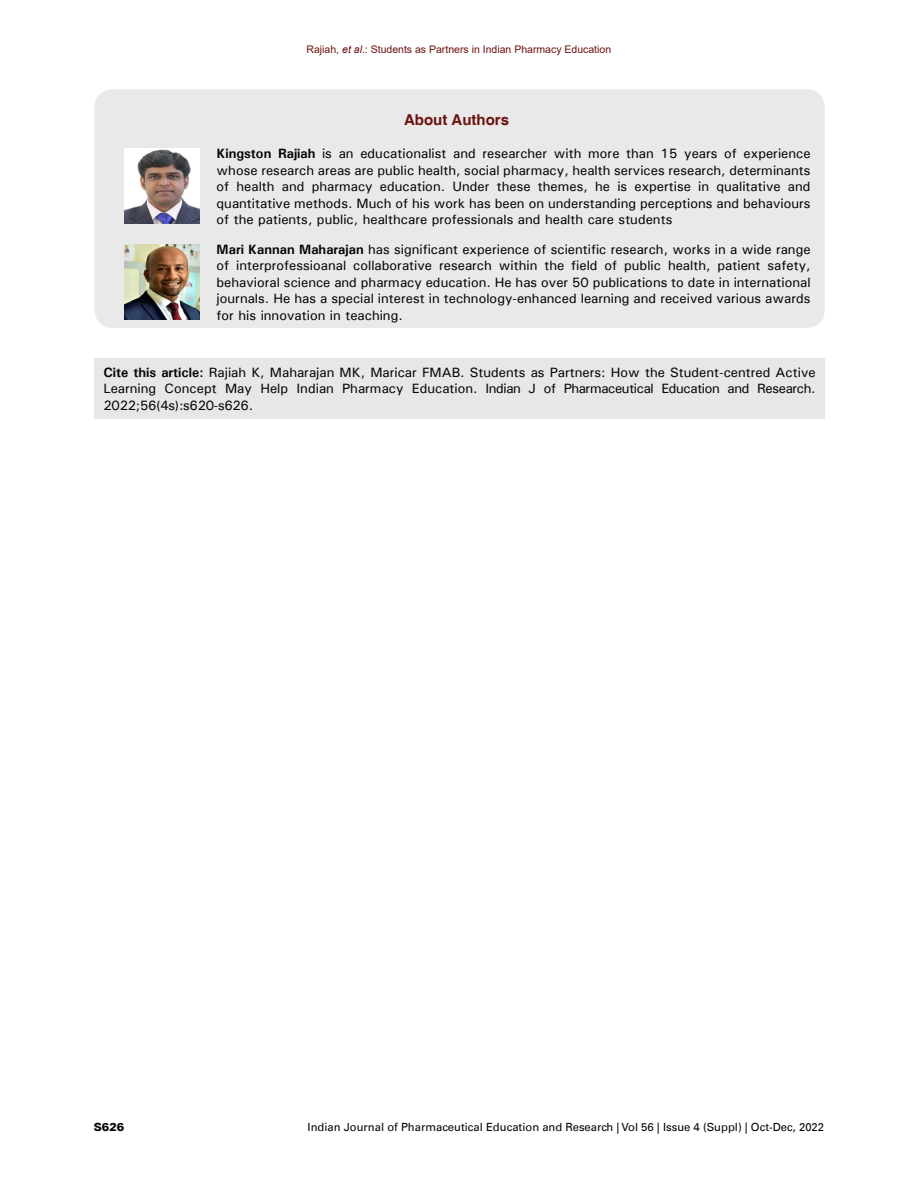
<style>
.page{position:relative;width:918px;height:1188px;background:#fff}
.page>*{position:absolute;margin:0;border:0;box-sizing:border-box;transform-origin:0 0}
.t1{font:700 15px "Helvetica";color:#6c120e}
.Abstract_text{font:500 13.5px/16.5px "Univers";color:#050406;text-align:justify}
.t2{font:11.25px "Univers LT";color:#050406}
.t3{font:900 11.25px "Univers LT";color:#050406}
.t4{font:10.5px "Arial";color:#6c120e}
.s1{font-style:italic}
.s2{font-weight:700}
</style>
<div class="page">
<div style="left:94px;top:358px;width:731px;height:60px;background:#e6e7e9"></div>
<div style="left:94px;top:89px;width:731px;height:239px;background:#e9e9e9;border-radius:18px"></div>
<img style="left:125px;top:149px;width:75px;height:75px">
<img style="left:125px;top:244px;width:75px;height:75px">
<p class="t4" style="left:307px;top:42px;width:306px">Rajiah, <span class="s1">et al</span>.: Students as Partners in Indian Pharmacy Education</p>
<h2 class="t1" style="left:404px;top:110px;width:106px">About Authors</h2>
<p class="Abstract_text" style="left:217px;top:145px;width:596px"><span class="s2">Kingston Rajiah</span> is an educationalist and researcher with more than 15 years of experience whose research areas are public health, social pharmacy, health services research, determinants of health and pharmacy education. Under these themes, he is expertise in qualitative and quantitative methods. Much of his work has been on understanding perceptions and behaviours of the patients, public, healthcare professionals and health care students</p>
<p class="Abstract_text" style="left:217px;top:241px;width:596px"><span class="s2">Mari Kannan Maharajan</span> has significant experience of scientific research, works in a wide range of interprofessioanal collaborative research within the field of public health, patient safety, behavioral science and pharmacy education. He has over 50 publications to date in international journals. He has a special interest in technology-enhanced learning and received various awards for his innovation in teaching.</p>
<p class="Abstract_text" style="left:104px;top:363px;width:714px"><span class="s2">Cite this article:</span> Rajiah K, Maharajan MK, Maricar FMAB. Students as Partners: How the Student-centred Active Learning Concept May Help Indian Pharmacy Education. Indian J of Pharmaceutical Education and Research.<br>2022;56(4s):s620-s626.</p>
<p class="t3" style="left:94px;top:1120px;width:32px">S626</p>
<p class="t2" style="left:308px;top:1120px;width:518px">Indian Journal of Pharmaceutical Education and Research | Vol 56 | Issue 4 (Suppl) | Oct-Dec, 2022</p>
</div>
